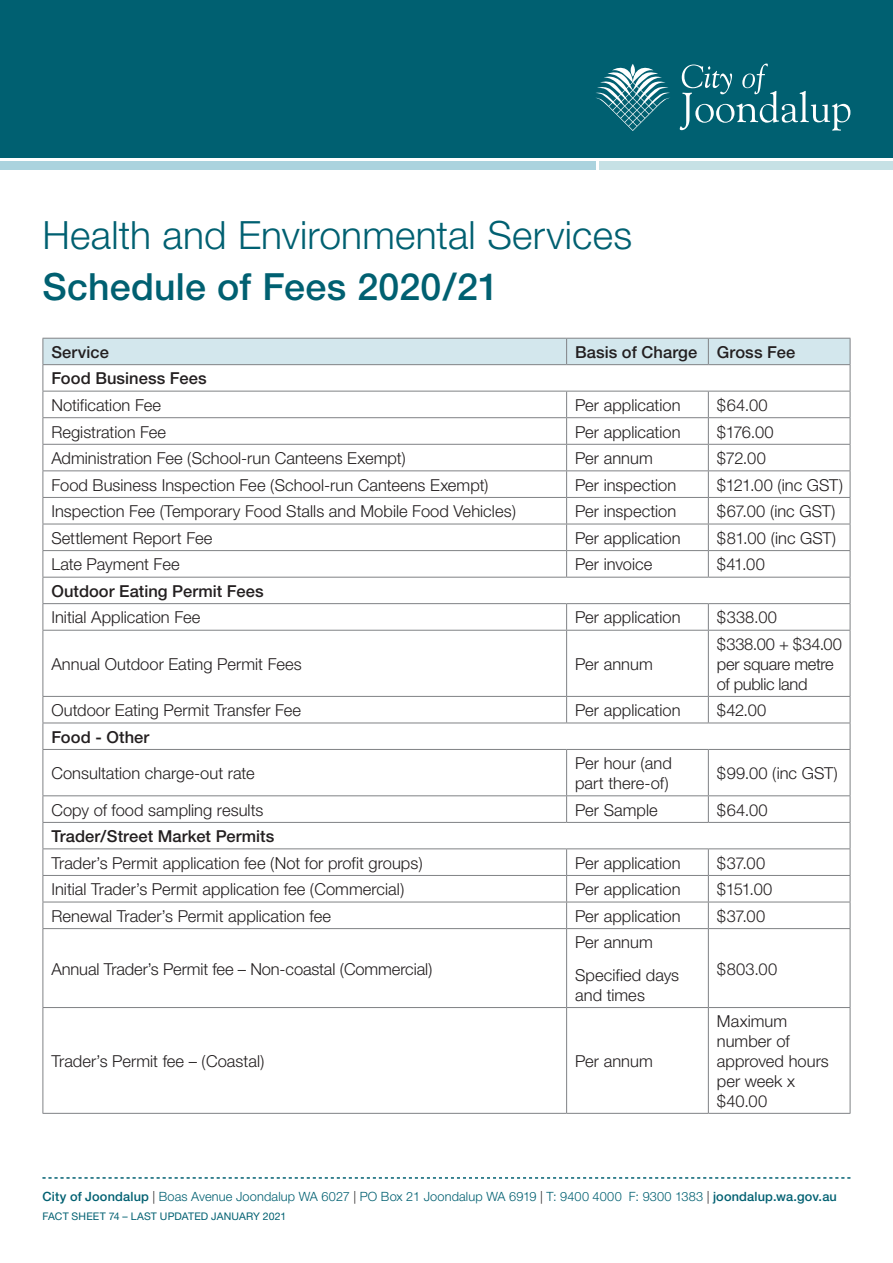
<style>
.page{position:relative;width:893px;height:1263px;background:#fff}
.page>*{position:absolute;margin:0;border:0;box-sizing:border-box;transform-origin:0 0}
.t1{font:300 39px "Helvetica Neue";letter-spacing:.005em;color:#006071}
.t2{font:500 37.5px "Helvetica Neue";letter-spacing:.005em;color:#006071}
.t3{font:300 16.5px/19.8px "Helvetica Neue";color:#231f20}
.t4{font:500 16.5px "Helvetica Neue";letter-spacing:.005em;color:#231f20}
.t5{font:300 16.5px/19.8px "Helvetica Neue";letter-spacing:-.02em;color:#231f20}
.t6{font:300 12.75px "Helvetica Neue";letter-spacing:.01em;color:#006071}
.t7{font:10.5px "Helvetica Neue";letter-spacing:.01em;color:#006071}
.s1{font-weight:500}
.s2{color:#231f20}
</style>
<div class="page">
<svg style="left:43px;top:1177px;width:807px;height:1px"></svg>
<div style="left:0;top:0;width:893px;height:157px;background:#006071"></div>
<svg style="left:596px;top:64px;width:254px;height:67px"></svg>
<div style="left:0;top:162px;width:595px;height:8px;background:#abd3de"></div>
<div style="left:600px;top:162px;width:293px;height:8px;background:#c6e1e5"></div>
<hr style="left:43px;top:630px;width:524px;height:1px;background:#808285">
<hr style="left:43px;top:631px;width:1px;height:65px;background:#808285">
<hr style="left:567px;top:630px;width:141px;height:1px;background:#808285">
<hr style="left:566px;top:631px;width:1px;height:65px;background:#808285">
<hr style="left:708px;top:630px;width:142px;height:1px;background:#808285">
<hr style="left:708px;top:631px;width:1px;height:65px;background:#808285">
<hr style="left:850px;top:631px;width:1px;height:65px;background:#808285">
<hr style="left:43px;top:696px;width:524px;height:1px;background:#808285">
<hr style="left:567px;top:696px;width:141px;height:1px;background:#808285">
<svg style="left:566px;top:697px;width:1px;height:26px"></svg>
<hr style="left:708px;top:696px;width:142px;height:1px;background:#808285">
<svg style="left:708px;top:697px;width:1px;height:26px"></svg>
<hr style="left:43px;top:723px;width:524px;height:1px;background:#808285">
<svg style="left:43px;top:697px;width:1px;height:52px"></svg>
<hr style="left:567px;top:723px;width:141px;height:1px;background:#808285">
<hr style="left:708px;top:723px;width:142px;height:1px;background:#808285">
<svg style="left:850px;top:697px;width:1px;height:52px"></svg>
<hr style="left:43px;top:749px;width:524px;height:1px;background:#808285">
<hr style="left:43px;top:750px;width:1px;height:45px;background:#808285">
<hr style="left:567px;top:749px;width:141px;height:1px;background:#808285">
<hr style="left:566px;top:750px;width:1px;height:45px;background:#808285">
<hr style="left:708px;top:749px;width:142px;height:1px;background:#808285">
<hr style="left:708px;top:750px;width:1px;height:45px;background:#808285">
<hr style="left:850px;top:750px;width:1px;height:45px;background:#808285">
<hr style="left:43px;top:795px;width:524px;height:1px;background:#808285">
<hr style="left:567px;top:795px;width:141px;height:1px;background:#808285">
<svg style="left:566px;top:796px;width:1px;height:26px"></svg>
<hr style="left:708px;top:795px;width:142px;height:1px;background:#808285">
<svg style="left:708px;top:796px;width:1px;height:26px"></svg>
<hr style="left:43px;top:822px;width:524px;height:1px;background:#808285">
<hr style="left:567px;top:822px;width:141px;height:1px;background:#808285">
<hr style="left:708px;top:822px;width:142px;height:1px;background:#808285">
<hr style="left:43px;top:848px;width:524px;height:1px;background:#808285">
<hr style="left:567px;top:848px;width:141px;height:1px;background:#808285">
<hr style="left:708px;top:848px;width:142px;height:1px;background:#808285">
<hr style="left:43px;top:875px;width:524px;height:1px;background:#808285">
<hr style="left:567px;top:875px;width:141px;height:1px;background:#808285">
<hr style="left:708px;top:875px;width:142px;height:1px;background:#808285">
<hr style="left:43px;top:902px;width:524px;height:1px;background:#808285">
<svg style="left:43px;top:796px;width:1px;height:132px"></svg>
<hr style="left:567px;top:902px;width:141px;height:1px;background:#808285">
<svg style="left:566px;top:849px;width:1px;height:79px"></svg>
<hr style="left:708px;top:902px;width:142px;height:1px;background:#808285">
<svg style="left:708px;top:849px;width:1px;height:79px"></svg>
<svg style="left:850px;top:796px;width:1px;height:132px"></svg>
<hr style="left:43px;top:928px;width:524px;height:1px;background:#808285">
<hr style="left:43px;top:929px;width:1px;height:78px;background:#808285">
<hr style="left:567px;top:928px;width:141px;height:1px;background:#808285">
<hr style="left:566px;top:929px;width:1px;height:78px;background:#808285">
<hr style="left:708px;top:928px;width:142px;height:1px;background:#808285">
<hr style="left:708px;top:929px;width:1px;height:78px;background:#808285">
<hr style="left:850px;top:929px;width:1px;height:78px;background:#808285">
<hr style="left:43px;top:1007px;width:524px;height:1px;background:#808285">
<hr style="left:43px;top:1008px;width:1px;height:105px;background:#808285">
<hr style="left:567px;top:1007px;width:141px;height:1px;background:#808285">
<hr style="left:566px;top:1008px;width:1px;height:105px;background:#808285">
<hr style="left:708px;top:1007px;width:142px;height:1px;background:#808285">
<hr style="left:708px;top:1008px;width:1px;height:105px;background:#808285">
<hr style="left:850px;top:1008px;width:1px;height:105px;background:#808285">
<hr style="left:43px;top:1113px;width:524px;height:1px;background:#808285">
<hr style="left:567px;top:1113px;width:141px;height:1px;background:#808285">
<hr style="left:708px;top:1113px;width:142px;height:1px;background:#808285">
<svg style="left:43px;top:338px;width:808px;height:292px"></svg>
<hr style="left:43px;top:364px;width:524px;height:1px;background:#808285">
<hr style="left:567px;top:364px;width:141px;height:1px;background:#808285">
<hr style="left:708px;top:364px;width:142px;height:1px;background:#808285">
<h1 class="t1" style="left:43px;top:212px;width:591px">Health and Environmental Services</h1>
<h2 class="t2" style="left:43px;top:265px;width:458px">Schedule of Fees 2020/21</h2>
<p class="t4" style="left:51px;top:342px;width:59px">Service</p>
<p class="t4" style="left:575px;top:342px;width:222px">Basis of Charge Gross Fee</p>
<p class="t4" style="left:51px;top:369px;width:157px">Food Business Fees</p>
<p class="t3" style="left:51px;top:395px;width:111px">Notification Fee</p>
<p class="t3" style="left:575px;top:395px;width:107px">Per application</p>
<p class="t3" style="left:717px;top:395px;width:52px">$64.00</p>
<p class="t3" style="left:51px;top:421px;width:116px">Registration Fee</p>
<p class="t3" style="left:575px;top:421px;width:107px">Per application</p>
<p class="t3" style="left:717px;top:421px;width:58px">$176.00</p>
<p class="t3" style="left:51px;top:448px;width:356px">Administration Fee (School-run Canteens Exempt)</p>
<p class="t3" style="left:575px;top:448px;width:79px">Per annum</p>
<p class="t3" style="left:717px;top:448px;width:50px">$72.00</p>
<p class="t3" style="left:51px;top:474px;width:439px">Food Business Inspection Fee (School-run Canteens Exempt)</p>
<p class="t3" style="left:575px;top:474px;width:103px">Per inspection</p>
<p class="t3" style="left:717px;top:474px;width:128px">$121.00 (inc GST)</p>
<p class="t3" style="left:51px;top:501px;width:466px">Inspection Fee (Temporary Food Stalls and Mobile Food Vehicles)</p>
<p class="t3" style="left:575px;top:501px;width:103px">Per inspection</p>
<p class="t3" style="left:717px;top:501px;width:120px">$67.00 (inc GST)</p>
<p class="t3" style="left:51px;top:528px;width:162px">Settlement Report Fee</p>
<p class="t3" style="left:575px;top:528px;width:107px">Per application</p>
<p class="t3" style="left:717px;top:528px;width:121px">$81.00 (inc GST)</p>
<p class="t3" style="left:51px;top:554px;width:130px">Late Payment Fee</p>
<p class="t3" style="left:575px;top:554px;width:79px">Per invoice</p>
<p class="t3" style="left:717px;top:554px;width:50px">$41.00</p>
<p class="t4" style="left:51px;top:581px;width:214px">Outdoor Eating Permit Fees</p>
<p class="t3" style="left:51px;top:607px;width:150px">Initial Application Fee</p>
<p class="t3" style="left:575px;top:607px;width:107px">Per application</p>
<p class="t3" style="left:717px;top:607px;width:62px">$338.00</p>
<p class="t3" style="left:51px;top:654px;width:252px">Annual Outdoor Eating Permit Fees</p>
<p class="t3" style="left:575px;top:654px;width:79px">Per annum</p>
<p class="t5" style="left:717px;top:634px;width:127px">$338.00 + $34.00 per square metre of public land</p>
<p class="t3" style="left:51px;top:700px;width:251px">Outdoor Eating Permit Transfer Fee</p>
<p class="t3" style="left:575px;top:700px;width:107px">Per application</p>
<p class="t3" style="left:717px;top:700px;width:51px">$42.00</p>
<p class="t4" style="left:51px;top:727px;width:99px">Food - Other</p>
<p class="t3" style="left:51px;top:763px;width:205px">Consultation charge-out rate</p>
<p class="t3" style="left:575px;top:753px;width:98px">Per hour (and part there-of)</p>
<p class="t3" style="left:717px;top:763px;width:123px">$99.00 (inc GST)</p>
<p class="t3" style="left:51px;top:799px;width:213px">Copy of food sampling results</p>
<p class="t3" style="left:575px;top:799px;width:84px">Per Sample</p>
<p class="t3" style="left:717px;top:799px;width:52px">$64.00</p>
<p class="t4" style="left:51px;top:826px;width:224px">Trader/Street Market Permits</p>
<p class="t3" style="left:51px;top:853px;width:373px">Trader’s Permit application fee (Not for profit groups)</p>
<p class="t3" style="left:575px;top:853px;width:107px">Per application</p>
<p class="t3" style="left:717px;top:853px;width:50px">$37.00</p>
<p class="t3" style="left:51px;top:879px;width:354px">Initial Trader’s Permit application fee (Commercial)</p>
<p class="t3" style="left:575px;top:879px;width:107px">Per application</p>
<p class="t3" style="left:717px;top:879px;width:57px">$151.00</p>
<p class="t3" style="left:51px;top:906px;width:281px">Renewal Trader’s Permit application fee</p>
<p class="t3" style="left:575px;top:906px;width:107px">Per application</p>
<p class="t3" style="left:717px;top:906px;width:50px">$37.00</p>
<p class="t3" style="left:51px;top:958px;width:383px">Annual Trader’s Permit fee – Non-coastal (Commercial)</p>
<p class="t3" style="left:575px;top:926px;width:106px;line-height:32.5px">Per annum<br>Specified days</p>
<p class="t3" style="left:575px;top:985px;width:71px">and times</p>
<p class="t3" style="left:717px;top:958px;width:62px">$803.00</p>
<p class="t3" style="left:51px;top:1051px;width:215px">Trader’s Permit fee – (Coastal)</p>
<p class="t3" style="left:575px;top:1051px;width:79px">Per annum</p>
<p class="t3" style="left:717px;top:1011px;width:114px">Maximum number of approved hours per week x $40.00</p>
<p class="t6" style="left:43px;top:1188px;width:796px"><span class="s1">City of Joondalup</span> <span class="s2">|</span> Boas Avenue Joondalup WA 6027 <span class="s2">|</span> PO Box 21 Joondalup WA 6919 <span class="s2">|</span> T: 9400 4000 F: 9300 1383 <span class="s2">|</span> <span class="s1">joondalup.wa.gov.au</span></p>
<p class="t7" style="left:43px;top:1210px;width:245px">FACT SHEET 74 – LAST UPDATED JANUARY 2021</p>
</div>
